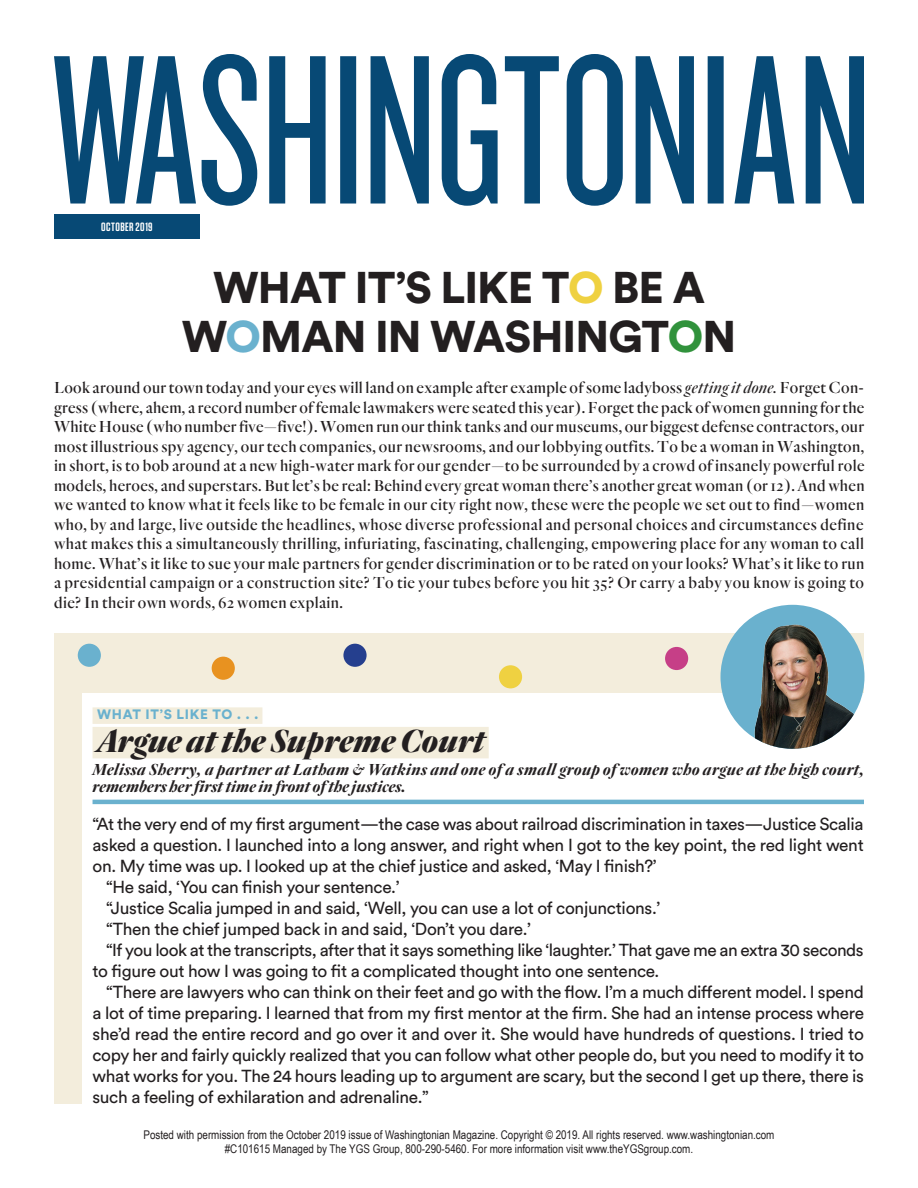
<style>
.page{position:relative;width:918px;height:1188px;background:#fff}
.page>*{position:absolute;margin:0;border:0;box-sizing:border-box;transform-origin:0 0}
.t1{font:900 43.95px/49.5px "Circular Std";letter-spacing:-.02em;color:#231f20;text-align:center}
.t2{font:italic 900 33px "Quarto";letter-spacing:.015em;color:#231f20}
.t3{font:17.25px "Circular Std";letter-spacing:-.02em;color:#231f20}
.t4{font:500 16.5px/19.5px "Quarto";letter-spacing:.025em;color:#231f20;text-align:justify}
.t5{font:italic 700 16.5px/17.2px "Quarto";letter-spacing:.035em;color:#231f20}
.t6{font:900 13.5px "Circular Std";letter-spacing:.055em;color:#6ab1ce}
.t7{font:12px/14.4px "Arial Narrow";color:#231f20;text-align:center}
.t8{font:600 12px "Tungsten";letter-spacing:.035em;color:#fff}
.s1{color:#efd141}
.s2{color:#6ab1ce}
.s3{color:#31923c}
.s4{font-style:italic}
</style>
<div class="page">
<svg style="left:54px;top:54px;width:810px;height:152px"></svg>
<div style="left:54px;top:214px;width:146px;height:25px;background:#074975"></div>
<div style="left:93px;top:707px;width:169px;height:17px;background:#f3eddc"></div>
<div style="left:93px;top:727px;width:396px;height:31px;background:#f3eddc"></div>
<hr style="left:93px;top:800px;width:771px;height:4px;background:#6ab1ce">
<div style="left:54px;top:633px;width:810px;height:60px;background:#f3eddc"></div>
<div style="left:343px;top:644px;width:24px;height:23px;background:#253f8e;border-radius:50%"></div>
<div style="left:665px;top:647px;width:23px;height:23px;background:#c63f87;border-radius:50%"></div>
<div style="left:212px;top:657px;width:23px;height:23px;background:#e89220;border-radius:50%"></div>
<div style="left:78px;top:644px;width:23px;height:23px;background:#6ab1ce;border-radius:50%"></div>
<div style="left:499px;top:665px;width:23px;height:23px;background:#efd141;border-radius:50%"></div>
<div style="left:54px;top:688px;width:27px;height:416px;background:#f3eddc"></div>
<div style="left:720px;top:605px;width:144px;height:144px;background:#6ab1ce;border-radius:50%"></div>
<img style="left:733px;top:613px;width:121px;height:136px">
<p class="t8" style="left:101px;top:220px;width:53px">OCTOBER 2019</p>
<h1 class="t1" style="left:182px;top:262px;width:556px">WHAT IT’S LIKE T<span class="s1">O</span> BE A<br>W<span class="s2">O</span>MAN IN WASHINGT<span class="s3">O</span>N</h1>
<p class="t4" style="left:54px;top:378px;width:812px">Look around our town today and your eyes will land on example after example of some ladyboss<span class="s4">getting it done.</span> Forget Con&shy;gress (where, ahem, a record number of female lawmakers were seated this year). Forget the pack of women gunning for the White House (who number five—five!). Women run our think tanks and our museums, our biggest defense contractors, our most illustrious spy agency, our tech companies, our newsrooms, and our lobbying outfits. To be a woman in Washington, in short, is to bob around at a new high-water mark for our gender—to be surrounded by a crowd of insanely powerful role models, heroes, and superstars. But let’s be real: Behind every great woman there’s another great woman (or 12). And when we wanted to know what it feels like to be female in our city right now, these were the people we set out to find—women who, by and large, live outside the headlines, whose diverse professional and personal choices and circumstances define what makes this a simultaneously thrilling, infuriating, fascinating, challenging, empowering place for any woman to call home. What’s it like to sue your male partners for gender discrimination or to be rated on your looks? What’s it like to run a presidential campaign or a construction site? To tie your tubes before you hit 35? Or carry a baby you know is going to die? In their own words, 62 women explain.</p>
<p class="t6" style="left:97px;top:706px;width:163px">WHAT IT’S LIKE TO . . .</p>
<h2 class="t2" style="left:97px;top:718px;width:389px">Argue at the Supreme Court</h2>
<p class="t5" style="left:93px;top:761px;width:773px">Melissa Sherry, a partner at Latham &amp; Watkins and one of a small group of women who argue at the high court, remembers her first time in front of the justices.</p>
<p class="t3" style="left:93px;top:813px;width:772px">“At the very end of my first argument—the case was about railroad discrimination in taxes—Justice Scalia</p>
<p class="t3" style="left:93px;top:834px;width:773px">asked a question. I launched into a long answer, and right when I got to the key point, the red light went</p>
<p class="t3" style="left:93px;top:855px;width:566px">on. My time was up. I looked up at the chief justice and asked, ‘May I finish?’</p>
<p class="t3" style="left:106px;top:876px;width:295px">“He said, ‘You can finish your sentence.’</p>
<p class="t3" style="left:106px;top:897px;width:556px">“Justice Scalia jumped in and said, ‘Well, you can use a lot of conjunctions.’</p>
<p class="t3" style="left:106px;top:918px;width:427px">“Then the chief jumped back in and said, ‘Don’t you dare.’</p>
<p class="t3" style="left:106px;top:939px;width:759px">“If you look at the transcripts, after that it says something like ‘laughter.’ That gave me an extra 30 seconds</p>
<p class="t3" style="left:93px;top:960px;width:568px">to figure out how I was going to fit a complicated thought into one sentence.</p>
<p class="t3" style="left:106px;top:981px;width:759px">“There are lawyers who can think on their feet and go with the flow. I’m a much different model. I spend</p>
<p class="t3" style="left:93px;top:1002px;width:773px">a lot of time preparing. I learned that from my first mentor at the firm. She had an intense process where</p>
<p class="t3" style="left:93px;top:1023px;width:773px">she’d read the entire record and go over it and over it. She would have hundreds of questions. I tried to</p>
<p class="t3" style="left:93px;top:1044px;width:773px">copy her and fairly quickly realized that you can follow what other people do, but you need to modify it to</p>
<p class="t3" style="left:93px;top:1065px;width:773px">what works for you. The 24 hours leading up to argument are scary, but the second I get up there, there is</p>
<p class="t3" style="left:93px;top:1086px;width:338px">such a feeling of exhilaration and adrenaline.”</p>
<p class="t7" style="left:143px;top:1127px;width:633px">Posted with permission from the October 2019 issue of Washingtonian Magazine. Copyright © 2019. All rights reserved. www.washingtonian.com #C101615 Managed by The YGS Group, 800-290-5460. For more information visit www.theYGSgroup.com.</p>
</div>
